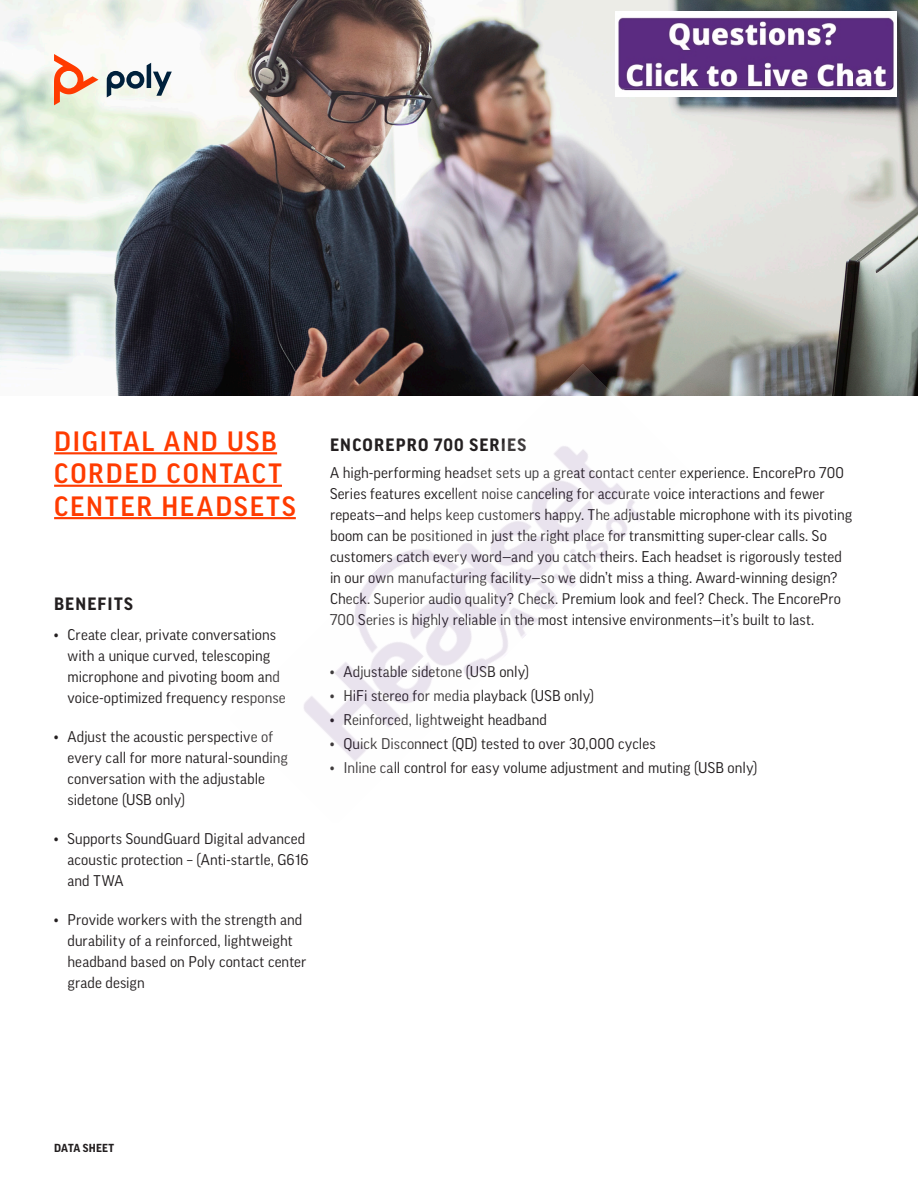
<style>
.page{position:relative;width:918px;height:1188px;background:#fff}
.page>*{position:absolute;margin:0;border:0;box-sizing:border-box;transform-origin:0 0}
.headline{font:500 27px/32.4px "Good Pro";letter-spacing:.07em;color:#ff3b00}
.subhead{font:700 17.25px "Good Pro";letter-spacing:.07em;color:#231f20}
.body_copy{font:15px/21px "Good Pro";letter-spacing:.005em;color:#231f20}
.t1{font:700 11.25px "Good Pro";letter-spacing:.02em;color:#231f20}
</style>
<div class="page">
<img style="left:0;top:0;width:918px;height:396px">
<hr style="left:54px;top:452px;width:223px;height:2px;background:#ff3b00">
<hr style="left:54px;top:485px;width:228px;height:2px;background:#ff3b00">
<hr style="left:54px;top:517px;width:242px;height:2px;background:#ff3b00">
<svg style="left:107px;top:63px;width:65px;height:34px"></svg>
<svg style="left:54px;top:54px;width:44px;height:51px"></svg>
<img style="left:615px;top:12px;width:282px;height:84px">
<img style="left:230px;top:365px;width:458px;height:396px">
<p class="headline" style="left:54px;top:425px;width:243px">DIGITAL AND USB<br>CORDED CONTACT<br>CENTER HEADSETS</p>
<p class="subhead" style="left:54px;top:594px;width:80px">BENEFITS</p>
<p class="body_copy" style="left:68px;top:624px;width:220px;text-indent:-14px">• Create clear, private conversations with a unique curved, telescoping microphone and pivoting boom and voice-optimized frequency response</p>
<p class="body_copy" style="left:68px;top:726px;width:222px;text-indent:-14px">• Adjust the acoustic perspective of every call for more natural-sounding conversation with the adjustable sidetone (USB only)</p>
<p class="body_copy" style="left:68px;top:828px;width:243px;text-indent:-14px">• Supports SoundGuard Digital advanced acoustic protection – (Anti-startle, G616 and TWA</p>
<p class="body_copy" style="left:68px;top:909px;width:240px;text-indent:-14px">• Provide workers with the strength and durability of a reinforced, lightweight headband based on Poly contact center grade design</p>
<p class="subhead" style="left:330px;top:435px;width:198px">ENCOREPRO 700 SERIES</p>
<p class="body_copy" style="left:330px;top:462px;width:524px">A high-performing headset sets up a great contact center experience. EncorePro 700<br>Series features excellent noise canceling for accurate voice interactions and fewer repeats—and helps keep customers happy. The adjustable microphone with its pivoting boom can be positioned in just the right place for transmitting super-clear calls. So customers catch every word—and you catch theirs. Each headset is rigorously tested in our own manufacturing facility—so we didn’t miss a thing. Award-winning design?<br>Check. Superior audio quality? Check. Premium look and feel? Check. The EncorePro 700 Series is highly reliable in the most intensive environments—it’s built to last.</p>
<p class="body_copy" style="left:330px;top:661px;width:201px">• Adjustable sidetone (USB only)</p>
<p class="body_copy" style="left:330px;top:685px;width:265px">• HiFi stereo for media playback (USB only)</p>
<p class="body_copy" style="left:330px;top:709px;width:219px">• Reinforced, lightweight headband</p>
<p class="body_copy" style="left:330px;top:733px;width:327px">• Quick Disconnect (QD) tested to over 30,000 cycles</p>
<p class="body_copy" style="left:330px;top:757px;width:429px">• Inline call control for easy volume adjustment and muting (USB only)</p>
<p class="t1" style="left:54px;top:1142px;width:62px">DATA SHEET</p>
</div>
